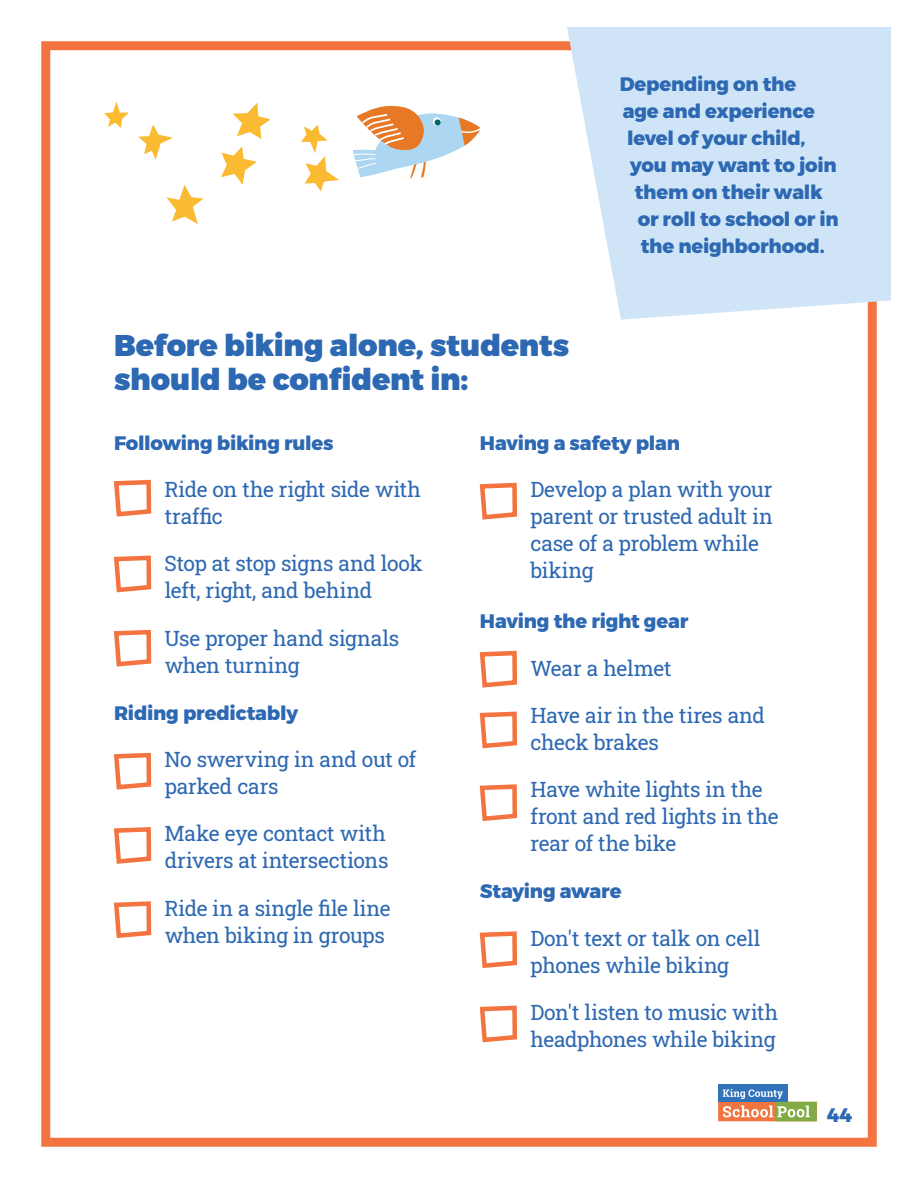
<style>
.page{position:relative;width:918px;height:1188px;background:#fff}
.page>*{position:absolute;margin:0;border:0;box-sizing:border-box;transform-origin:0 0}
.t1{font:900 30px/34.5px "Montserrat";letter-spacing:-.005em;color:#2d68b2}
.t2{font:21px/27px "Roboto Slab";letter-spacing:-.015em;color:#2d68b2}
.t3{font:800 19.5px "Montserrat";letter-spacing:-.01em;color:#2d68b2}
</style>
<div class="page">
<div style="left:41px;top:41px;width:836px;height:1106px;border:9px solid #f37441"></div>
<svg style="left:718px;top:1084px;width:100px;height:38px"></svg>
<svg style="left:113px;top:479px;width:39px;height:38px"></svg>
<svg style="left:113px;top:555px;width:39px;height:38px"></svg>
<svg style="left:113px;top:629px;width:39px;height:38px"></svg>
<svg style="left:113px;top:752px;width:39px;height:38px"></svg>
<svg style="left:114px;top:827px;width:38px;height:37px"></svg>
<svg style="left:114px;top:901px;width:38px;height:37px"></svg>
<svg style="left:567px;top:27px;width:324px;height:293px;fill:#cfe5f7"></svg>
<svg style="left:479px;top:482px;width:39px;height:38px"></svg>
<svg style="left:479px;top:650px;width:39px;height:38px"></svg>
<svg style="left:479px;top:711px;width:39px;height:38px"></svg>
<svg style="left:479px;top:784px;width:39px;height:37px"></svg>
<svg style="left:479px;top:931px;width:39px;height:37px"></svg>
<svg style="left:479px;top:1005px;width:39px;height:38px"></svg>
<svg style="left:104px;top:102px;width:25px;height:26px"></svg>
<svg style="left:301px;top:125px;width:38px;height:66px"></svg>
<svg style="left:221px;top:146px;width:36px;height:39px"></svg>
<svg style="left:167px;top:185px;width:37px;height:39px"></svg>
<svg style="left:138px;top:125px;width:35px;height:35px"></svg>
<svg style="left:232px;top:103px;width:39px;height:36px"></svg>
<svg style="left:353px;top:106px;width:127px;height:72px"></svg>
<h1 class="t1" style="left:114px;top:329px;width:457px">Before biking alone, students should be confident in:</h1>
<p class="t3" style="left:620px;top:72px;width:178px">Depending on the</p>
<p class="t3" style="left:623px;top:99px;width:194px">age and experience</p>
<p class="t3" style="left:627px;top:126px;width:180px">level of your child,</p>
<p class="t3" style="left:630px;top:153px;width:208px">you may want to join</p>
<p class="t3" style="left:635px;top:180px;width:189px">them on their walk</p>
<p class="t3" style="left:638px;top:207px;width:203px">or roll to school or in</p>
<p class="t3" style="left:641px;top:234px;width:186px">the neighborhood.</p>
<p class="t3" style="left:114px;top:431px;width:221px">Following biking rules</p>
<p class="t2" style="left:165px;top:475px;width:258px">Ride on the right side with traffic</p>
<p class="t2" style="left:165px;top:550px;width:260px">Stop at stop signs and look left, right, and behind</p>
<p class="t2" style="left:165px;top:624px;width:236px">Use proper hand signals when turning</p>
<p class="t3" style="left:114px;top:701px;width:186px">Riding predictably</p>
<p class="t2" style="left:165px;top:745px;width:253px">No swerving in and out of parked cars</p>
<p class="t2" style="left:165px;top:820px;width:226px">Make eye contact with drivers at intersections</p>
<p class="t2" style="left:165px;top:894px;width:228px">Ride in a single file line when biking in groups</p>
<p class="t3" style="left:480px;top:431px;width:202px">Having a safety plan</p>
<p class="t2" style="left:530px;top:475px;width:244px">Develop a plan with your parent or trusted adult in case of a problem while biking</p>
<p class="t3" style="left:480px;top:609px;width:210px">Having the right gear</p>
<p class="t2" style="left:530px;top:654px;width:143px">Wear a helmet</p>
<p class="t2" style="left:530px;top:701px;width:236px">Have air in the tires and check brakes</p>
<p class="t2" style="left:530px;top:775px;width:250px">Have white lights in the front and red lights in the rear of the bike</p>
<p class="t3" style="left:480px;top:879px;width:143px">Staying aware</p>
<p class="t2" style="left:530px;top:924px;width:231px">Don't text or talk on cell phones while biking</p>
<p class="t2" style="left:530px;top:998px;width:249px">Don't listen to music with headphones while biking</p>
<p class="t3" style="left:827px;top:1103px;width:27px">44</p>
</div>
